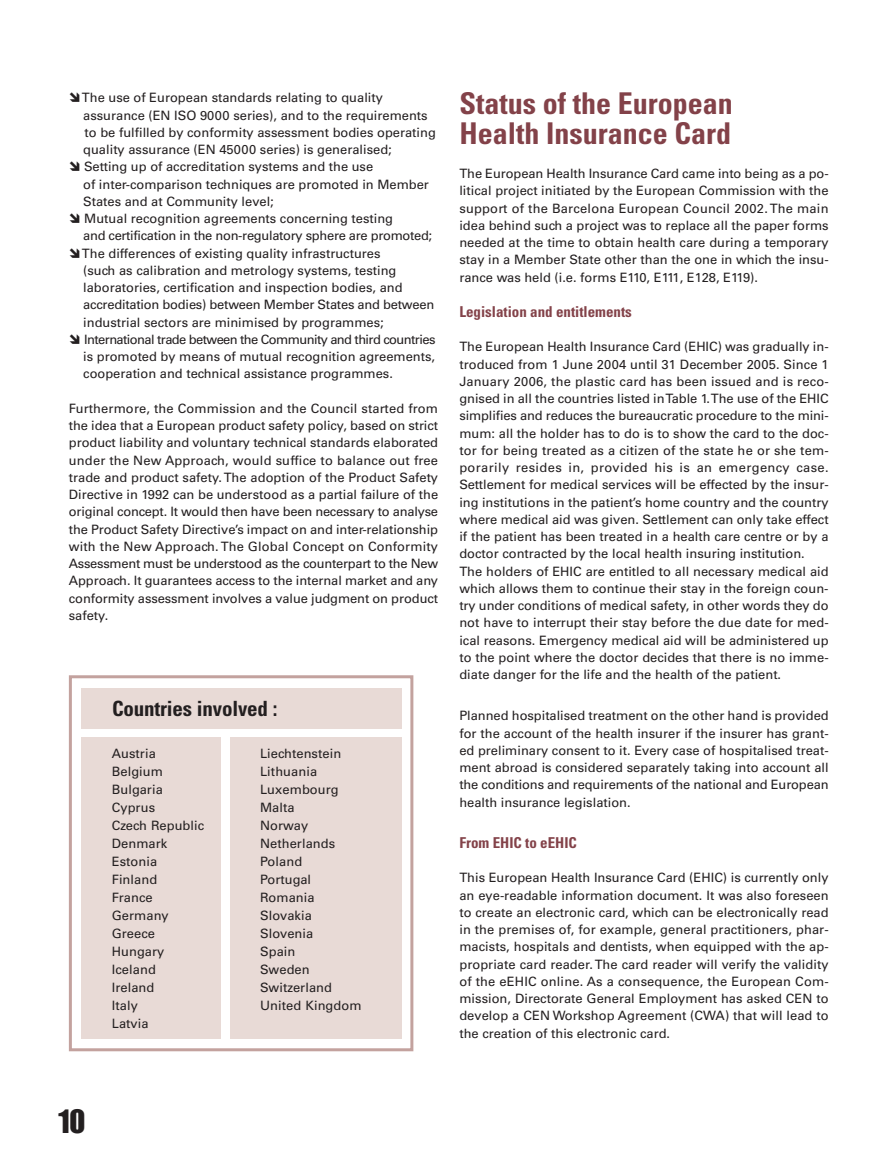
<style>
.page{position:relative;width:893px;height:1174px;background:#fff}
.page>*{position:absolute;margin:0;border:0;box-sizing:border-box;transform-origin:0 0}
.t1{font:33px "Impact";color:#231f20}
.t2{font:700 condensed 30px/30px "Univers";color:#834249}
.t3{font:700 condensed 21px "Univers";letter-spacing:-.01em;color:#231f20}
.t4{font:700 condensed 15px "Univers";color:#834249}
.t5{font:12.9px/17.2px "Univers";color:#231f20}
</style>
<div class="page">
<svg style="left:68px;top:675px;width:346px;height:377px;background:#eaddda"></svg>
<p class="t5" style="left:82px;top:90px;width:355px">The use of European standards relating to quality assurance (EN ISO 9000 series), and to the requirements to be fulfilled by conformity assessment bodies operating quality assurance (EN 45000 series) is generalised; Setting up of accreditation systems and the use<br>of inter-comparison techniques are promoted in Member States and at Community level;<br>Mutual recognition agreements concerning testing<br>and certification in the non-regulatory sphere are promoted; The differences of existing quality infrastructures<br>(such as calibration and metrology systems, testing laboratories, certification and inspection bodies, and accreditation bodies) between Member States and between industrial sectors are minimised by programmes; International trade between the Community and third countries is promoted by means of mutual recognition agreements, cooperation and technical assistance programmes.</p>
<p class="t5" style="left:69px;top:401px;width:371px;text-align:justify">Furthermore, the Commission and the Council started from the idea that a European product safety policy, based on strict product liability and voluntary technical standards elaborated under the New Approach, would suffice to balance out free trade and product safety. The adoption of the Product Safety Directive in 1992 can be understood as a partial failure of the original concept. It would then have been necessary to analyse the Product Safety Directive’s impact on and inter-relationship with the New Approach. The Global Concept on Conformity Assessment must be understood as the counterpart to the New Approach. It guarantees access to the internal market and any conformity assessment involves a value judgment on product safety.</p>
<p class="t3" style="left:112px;top:700px;width:167px">Countries involved :</p>
<p class="t5" style="left:112px;top:745px;width:94px;line-height:18px">Austria<br>Belgium<br>Bulgaria<br>Cyprus<br>Czech Republic<br>Denmark<br>Estonia<br>Finland<br>France<br>Germany<br>Greece<br>Hungary<br>Iceland<br>Ireland<br>Italy<br>Latvia</p>
<p class="t5" style="left:260px;top:745px;width:103px;line-height:18px">Liechtenstein<br>Lithuania<br>Luxembourg<br>Malta<br>Norway<br>Netherlands<br>Poland<br>Portugal<br>Romania<br>Slovakia<br>Slovenia<br>Spain<br>Sweden<br>Switzerland<br>United Kingdom</p>
<p class="t2" style="left:459px;top:91px;width:275px">Status of the European<br>Health Insurance Card</p>
<p class="t5" style="left:459px;top:166px;width:371px;text-align:justify">The European Health Insurance Card came into being as a po&shy;litical project initiated by the European Commission with the support of the Barcelona European Council 2002. The main idea behind such a project was to replace all the paper forms needed at the time to obtain health care during a temporary stay in a Member State other than the one in which the insu&shy;rance was held (i.e. forms E110, E111, E128, E119).</p>
<p class="t4" style="left:459px;top:306px;width:174px">Legislation and entitlements</p>
<p class="t5" style="left:459px;top:339px;width:371px">The European Health Insurance Card (EHIC) was gradually in&shy;troduced from 1 June 2004 until 31 December 2005. Since 1<br>January 2006, the plastic card has been issued and is reco&shy;gnised in all the countries listed in Table 1. The use of the EHIC simplifies and reduces the bureaucratic procedure to the mini&shy;mum: all the holder has to do is to show the card to the doc&shy;tor for being treated as a citizen of the state he or she tem&shy;porarily resides in, provided his is an emergency case.<br>Settlement for medical services will be effected by the insur&shy;ing institutions in the patient’s home country and the country where medical aid was given. Settlement can only take effect if the patient has been treated in a health care centre or by a doctor contracted by the local health insuring institution.<br>The holders of EHIC are entitled to all necessary medical aid which allows them to continue their stay in the foreign coun&shy;try under conditions of medical safety, in other words they do not have to interrupt their stay before the due date for med&shy;ical reasons. Emergency medical aid will be administered up to the point where the doctor decides that there is no imme&shy;diate danger for the life and the health of the patient.</p>
<p class="t5" style="left:459px;top:708px;width:371px;text-align:justify">Planned hospitalised treatment on the other hand is provided for the account of the health insurer if the insurer has grant&shy;ed preliminary consent to it. Every case of hospitalised treat&shy;ment abroad is considered separately taking into account all the conditions and requirements of the national and European health insurance legislation.</p>
<p class="t4" style="left:459px;top:837px;width:119px">From EHIC to eEHIC</p>
<p class="t5" style="left:459px;top:870px;width:371px;text-align:justify">This European Health Insurance Card (EHIC) is currently only an eye-readable information document. It was also foreseen to create an electronic card, which can be electronically read in the premises of, for example, general practitioners, phar&shy;macists, hospitals and dentists, when equipped with the ap&shy;propriate card reader. The card reader will verify the validity of the eEHIC online. As a consequence, the European Com&shy;mission, Directorate General Employment has asked CEN to develop a CEN Workshop Agreement (CWA) that will lead to the creation of this electronic card.</p>
<p class="t1" style="left:58px;top:1110px;width:29px">10</p>
</div>
